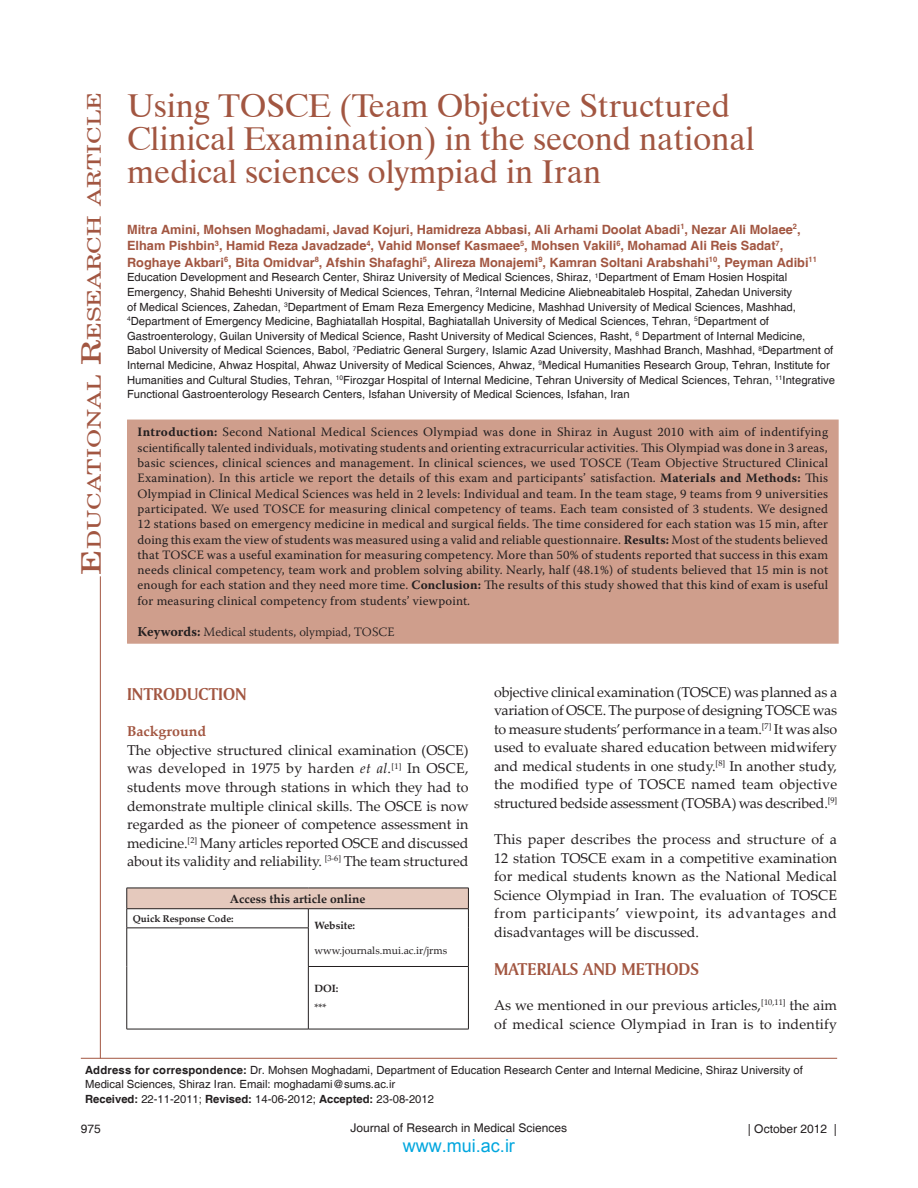
<style>
.page{position:relative;width:918px;height:1188px;background:#fff}
.page>*{position:absolute;margin:0;border:0;box-sizing:border-box;transform-origin:0 0}
.AT{font:33px/33px "Dutch 801 BT";color:#a25641}
.AH{font:18.9px "New Century Schoolbook";color:#a25641;scale:1.3 1}
.t1{font:18px "Amerigo BT Bold A";color:#a25641}
.t2{font:18px "Arial";color:#00a6de}
.TX{font:14.25px/18.5px "Palatino Linotype";color:#231f20;text-align:justify}
.t3{font:700 14.25px "Palatino Linotype";color:#a25641}
.ABS{font:12.75px/15.3px "Warnock Pro";letter-spacing:.015em;color:#231f20;text-align:justify}
.AU{font:700 12.75px/16.5px "Helvetica";color:#a25641}
.KWD{font:300 12.75px "Warnock Pro";color:#231f20}
.t4{font:12px "Helvetica";color:#231f20}
.AAO{font:700 12px "Palatino Linotype";color:#231f20}
.AFF{font:11.25px/14.7px "Helvetica";color:#231f20}
.ADD{font:11.25px/14.5px "Helvetica";color:#231f20}
.Web{font:10.5px "Palatino Linotype";color:#231f20}
.Web-2{font:700 10.5px "Palatino Linotype";color:#231f20}
.DOI{font:700 10.5px/18.5px "Palatino Linotype";color:#231f20}
.QRC{font:700 9.75px "Palatino Linotype";color:#231f20}
.s1{font-size:27px}
.s2{font-weight:700}
.s3{font-style:italic}
.s4{font-weight:700;font-size:13.5px}
.s5{font-weight:400}
</style>
<div class="page">
<hr style="left:100px;top:576px;width:1px;height:482px;background:#a25641">
<div style="left:128px;top:420px;width:710px;height:223px;background:#cf9e8c"></div>
<div style="left:127px;top:420px;width:712px;height:224px;border:2px solid #cf9e8c"></div>
<hr style="left:81px;top:1058px;width:756px;height:1px;background:#a25641">
<div style="left:127px;top:888px;width:341px;height:21px;background:#e5c9bd"></div>
<hr style="left:127px;top:888px;width:181px;height:1px;background:#231f20">
<hr style="left:308px;top:888px;width:161px;height:1px;background:#231f20">
<hr style="left:127px;top:908px;width:181px;height:1px;background:#231f20">
<svg style="left:127px;top:888px;width:1px;height:40px"></svg>
<hr style="left:308px;top:908px;width:161px;height:1px;background:#231f20">
<svg style="left:468px;top:888px;width:1px;height:40px"></svg>
<hr style="left:468px;top:928px;width:1px;height:38px;background:#231f20">
<hr style="left:127px;top:928px;width:182px;height:1px;background:#231f20">
<hr style="left:127px;top:928px;width:1px;height:38px;background:#231f20">
<hr style="left:127px;top:966px;width:1px;height:63px;background:#231f20">
<hr style="left:468px;top:967px;width:1px;height:62px;background:#231f20">
<hr style="left:308px;top:1029px;width:161px;height:1px;background:#231f20">
<svg style="left:308px;top:909px;width:1px;height:19px"></svg>
<hr style="left:308px;top:928px;width:1px;height:38px;background:#231f20">
<hr style="left:308px;top:967px;width:1px;height:62px;background:#231f20">
<hr style="left:127px;top:1029px;width:181px;height:1px;background:#231f20">
<hr style="left:308px;top:966px;width:161px;height:1px;background:#231f20">
<p class="AH" style="left:82px;top:575px;width:373px;rotate:-90deg"><span class="s1">E</span>ducational <span class="s1">R</span>esearch article</p>
<p class="AT" style="left:127px;top:89px;width:629px">Using TOSCE (Team Objective Structured<br>Clinical Examination) in the second national medical sciences olympiad in Iran</p>
<p class="AU" style="left:127px;top:221px;width:691px">Mitra Amini, Mohsen Moghadami, Javad Kojuri, Hamidreza Abbasi, Ali Arhami Doolat Abadi<sup>1</sup>, Nezar Ali Molaee<sup>2</sup>,<br>Elham Pishbin<sup>3</sup>, Hamid Reza Javadzade<sup>4</sup>, Vahid Monsef Kasmaee<sup>5</sup>, Mohsen Vakili<sup>6</sup>, Mohamad Ali Reis Sadat<sup>7</sup>,<br>Roghaye Akbari<sup>6</sup>, Bita Omidvar<sup>8</sup>, Afshin Shafaghi<sup>5</sup>, Alireza Monajemi<sup>9</sup>, Kamran Soltani Arabshahi<sup>10</sup>, Peyman Adibi<sup>11</sup></p>
<p class="AFF" style="left:127px;top:270px;width:710px">Education Development and Research Center, Shiraz University of Medical Sciences, Shiraz, <sup>1</sup>Department of Emam Hosien Hospital Emergency, Shahid Beheshti University of Medical Sciences, Tehran, <sup>2</sup>Internal Medicine Aliebneabitaleb Hospital, Zahedan University<br>of Medical Sciences, Zahedan, <sup>3</sup>Department of Emam Reza Emergency Medicine, Mashhad University of Medical Sciences, Mashhad, <sup>4</sup>Department of Emergency Medicine, Baghiatallah Hospital, Baghiatallah University of Medical Sciences, Tehran, <sup>5</sup>Department of Gastroenterology, Guilan University of Medical Science, Rasht University of Medical Sciences, Rasht, <sup>6</sup> Department of Internal Medicine, Babol University of Medical Sciences, Babol, <sup>7</sup>Pediatric General Surgery, Islamic Azad University, Mashhad Branch, Mashhad, <sup>8</sup>Department of Internal Medicine, Ahwaz Hospital, Ahwaz University of Medical Sciences, Ahwaz, <sup>9</sup>Medical Humanities Research Group, Tehran, Institute for Humanities and Cultural Studies, Tehran, <sup>10</sup>Firozgar Hospital of Internal Medicine, Tehran University of Medical Sciences, Tehran, <sup>11</sup>Integrative Functional Gastroenterology Research Centers, Isfahan University of Medical Sciences, Isfahan, Iran</p>
<p class="ABS" style="left:138px;top:424px;width:692px"><span class="s2">Introduction:</span> Second National Medical Sciences Olympiad was done in Shiraz in August 2010 with aim of indentifying scientifically talented individuals, motivating students and orienting extracurricular activities. This Olympiad was done in 3 areas, basic sciences, clinical sciences and management. In clinical sciences, we used TOSCE (Team Objective Structured Clinical Examination). In this article we report the details of this exam and participants’ satisfaction. <span class="s2">Materials and Methods:</span> This Olympiad in Clinical Medical Sciences was held in 2 levels: Individual and team. In the team stage, 9 teams from 9 universities participated. We used TOSCE for measuring clinical competency of teams. Each team consisted of 3 students. We designed 12 stations based on emergency medicine in medical and surgical fields. The time considered for each station was 15 min, after doing this exam the view of students was measured using a valid and reliable questionnaire. <span class="s2">Results:</span> Most of the students believed that TOSCE was a useful examination for measuring competency. More than 50% of students reported that success in this exam needs clinical competency, team work and problem solving ability. Nearly, half (48.1%) of students believed that 15 min is not enough for each station and they need more time. <span class="s2">Conclusion:</span> The results of this study showed that this kind of exam is useful for measuring clinical competency from students’ viewpoint<span class="s3">.</span></p>
<p class="KWD" style="left:138px;top:624px;width:258px"><span class="s4">Keywords:</span> Medical students, olympiad, TOSCE</p>
<h1 class="t1" style="left:127px;top:683px;width:121px">INTRODUCTION</h1>
<h2 class="t3" style="left:127px;top:721px;width:81px">Background</h2>
<p class="TX" style="left:127px;top:740px;width:343px">The objective structured clinical examination (OSCE) was developed in 1975 by harden <span class="s3">et al</span>.<sup>[1]</sup> In OSCE, students move through stations in which they had to demonstrate multiple clinical skills. The OSCE is now regarded as the pioneer of competence assessment in medicine.<sup>[2]</sup> Many articles reported OSCE and discussed about its validity and reliability. <sup>[3‑6]</sup> The team structured</p>
<p class="AAO" style="left:230px;top:890px;width:137px">Access this article online</p>
<p class="QRC" style="left:133px;top:912px;width:102px">Quick Response Code:</p>
<p class="Web-2" style="left:314px;top:918px;width:42px">Website:</p>
<p class="Web" style="left:314px;top:943px;width:134px">www.journals.mui.ac.ir/jrms</p>
<p class="DOI" style="left:314px;top:979px;width:26px">DOI: <span class="s5">***</span></p>
<p class="TX" style="left:494px;top:682px;width:345px">objective clinical examination (TOSCE) was planned as a variation of OSCE. The purpose of designing TOSCE was to measure students’ performance in a team.<sup>[7]</sup> It was also used to evaluate shared education between midwifery and medical students in one study.<sup>[8]</sup> In another study, the modified type of TOSCE named team objective structured bedside assessment (TOSBA) was described.<sup>[9]</sup></p>
<p class="TX" style="left:494px;top:830px;width:345px">This paper describes the process and structure of a 12 station TOSCE exam in a competitive examination for medical students known as the National Medical Science Olympiad in Iran. The evaluation of TOSCE from participants’ viewpoint, its advantages and disadvantages will be discussed.</p>
<h1 class="t1" style="left:494px;top:958px;width:206px">MATERIALS AND METHODS</h1>
<p class="TX" style="left:494px;top:996px;width:345px">As we mentioned in our previous articles,<sup>[10,11]</sup> the aim of medical science Olympiad in Iran is to indentify</p>
<p class="ADD" style="left:85px;top:1063px;width:719px"><span class="s2">Address for correspondence:</span> Dr. Mohsen Moghadami, Department of Education Research Center and Internal Medicine, Shiraz University of<br>Medical Sciences, Shiraz Iran. Email: moghadami@sums.ac.ir<br><span class="s2">Received:</span> 22-11-2011; <span class="s2">Revised:</span> 14-06-2012; <span class="s2">Accepted:</span> 23-08-2012</p>
<p class="t4" style="left:81px;top:1122px;width:22px">975</p>
<p class="t4" style="left:351px;top:1121px;width:218px">Journal of Research in Medical Sciences</p>
<p class="t4" style="left:748px;top:1122px;width:90px">| October 2012 |</p>
<h3 class="t2" style="left:403px;top:1134px;width:113px">www.mui.ac.ir</h3>
</div>
